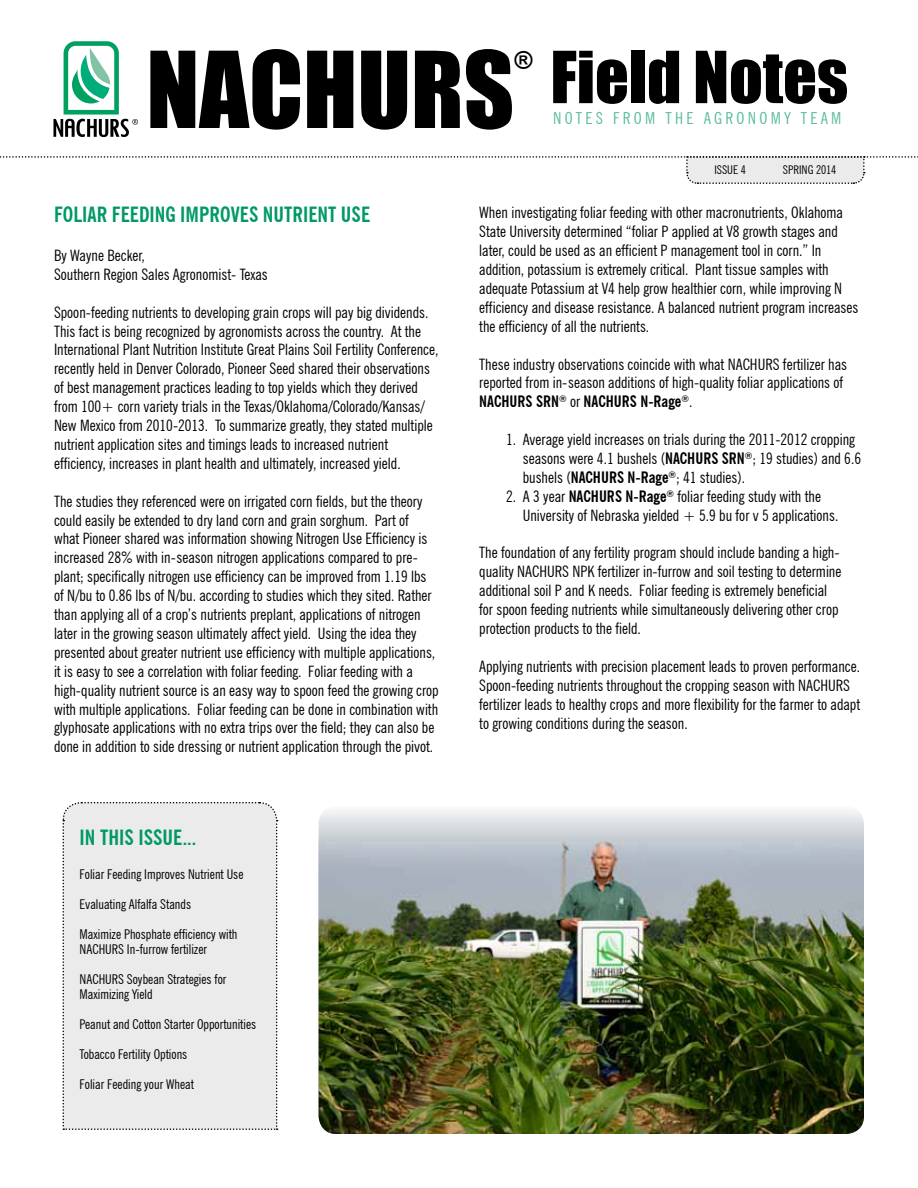
<style>
.page{position:relative;width:918px;height:1188px;background:#fff}
.page>*{position:absolute;margin:0;border:0;box-sizing:border-box;transform-origin:0 0}
.t1{font:97.8px "Impact";color:#000}
.t2{font:66.3px "Impact";color:#000}
.t3{font:24.15px "Impact";color:#000}
.t4{font:700 condensed 21px "News Gothic BT";color:#096}
.t5{font:condensed 16.5px "News Gothic BT";color:#59bd9c}
.t6{font:condensed 15.75px/18.9px "News Gothic BT";color:#000}
.t7{font:condensed 13.5px/15px "News Gothic BT";color:#000}
.t8{font:condensed 12px "News Gothic BT";color:#000}
.s1{font-weight:700}
</style>
<div class="page">
<svg style="left:319px;top:806px;width:545px;height:328px"></svg>
<img style="left:319px;top:841px;width:545px;height:293px">
<svg style="left:0;top:156px;width:918px;height:28px"></svg>
<div style="left:62px;top:801px;width:216px;height:329px;background:#ebebec"></div>
<svg style="left:53px;top:41px;width:85px;height:96px"></svg>
<h1 class="t1" style="left:146px;top:14px;width:369px">NACHURS</h1>
<h3 class="t3" style="left:514px;top:41px;width:20px">®</h3>
<h2 class="t2" style="left:550px;top:26px;width:299px">Field Notes</h2>
<p class="t5" style="left:553px;top:108px;width:22px">Notes</p>
<p class="t5" style="left:613px;top:108px;width:12px">from</p>
<p class="t5" style="left:666px;top:108px;width:11px">the</p>
<p class="t5" style="left:704px;top:108px;width:23px">Agronom</p>
<p class="t5" style="left:784px;top:108px;width:37px">y Team</p>
<h3 class="t4" style="left:54px;top:202px;width:318px">FOLIAR FEEDING IMPROVES NUTRIENT USE</h3>
<p class="t6" style="left:54px;top:246px;width:215px">By Wayne Becker,<br>Southern Region Sales Agronomist- Texas</p>
<p class="t6" style="left:54px;top:303px;width:386px">Spoon-feeding nutrients to developing grain crops will pay big dividends.<br>This fact is being recognized by agronomists across the country. At the International Plant Nutrition Institute Great Plains Soil Fertility Conference, recently held in Denver Colorado, Pioneer Seed shared their observations of best management practices leading to top yields which they derived from 100+ corn variety trials in the Texas/Oklahoma/Colorado/Kansas/ New Mexico from 2010-2013. To summarize greatly, they stated multiple nutrient application sites and timings leads to increased nutrient efficiency, increases in plant health and ultimately, increased yield.</p>
<p class="t6" style="left:54px;top:492px;width:386px">The studies they referenced were on irrigated corn fields, but the theory could easily be extended to dry land corn and grain sorghum. Part of<br>what Pioneer shared was information showing Nitrogen Use Efficiency is increased 28% with in-season nitrogen applications compared to pre&shy;plant; specifically nitrogen use efficiency can be improved from 1.19 lbs of N/bu to 0.86 lbs of N/bu. according to studies which they sited. Rather than applying all of a crop’s nutrients preplant, applications of nitrogen later in the growing season ultimately affect yield. Using the idea they presented about greater nutrient use efficiency with multiple applications, it is easy to see a correlation with foliar feeding. Foliar feeding with a high-quality nutrient source is an easy way to spoon feed the growing crop with multiple applications. Foliar feeding can be done in combination with glyphosate applications with no extra trips over the field; they can also be done in addition to side dressing or nutrient application through the pivot.</p>
<h3 class="t4" style="left:80px;top:824px;width:118px">IN THIS ISSUE...</h3>
<p class="t7" style="left:80px;top:867px;width:165px">Foliar Feeding Improves Nutrient Use</p>
<p class="t7" style="left:80px;top:897px;width:113px">Evaluating Alfalfa Stands</p>
<p class="t7" style="left:80px;top:927px;width:159px">Maximize Phosphate efficiency with<br>NACHURS In-furrow fertilizer</p>
<p class="t7" style="left:80px;top:972px;width:148px">NACHURS Soybean Strategies for<br>Maximizing Yield</p>
<p class="t7" style="left:80px;top:1017px;width:178px">Peanut and Cotton Starter Opportunities</p>
<p class="t7" style="left:80px;top:1047px;width:109px">Tobacco Fertility Options</p>
<p class="t7" style="left:80px;top:1077px;width:116px">Foliar Feeding your Wheat</p>
<p class="t8" style="left:714px;top:162px;width:33px">ISSUE 4</p>
<p class="t8" style="left:783px;top:162px;width:55px">SPRING 2014</p>
<p class="t6" style="left:479px;top:203px;width:381px">When investigating foliar feeding with other macronutrients, Oklahoma State University determined “foliar P applied at V8 growth stages and later, could be used as an efficient P management tool in corn.” In addition, potassium is extremely critical. Plant tissue samples with adequate Potassium at V4 help grow healthier corn, while improving N efficiency and disease resistance. A balanced nutrient program increases the efficiency of all the nutrients.</p>
<p class="t6" style="left:479px;top:354px;width:369px">These industry observations coincide with what NACHURS fertilizer has reported from in-season additions of high-quality foliar applications of<br><span class="s1">NACHURS SRN</span> <sup>®</sup> or <span class="s1">NACHURS N-RAGE</span><sup>®</sup>.</p>
<p class="t6" style="left:523px;top:430px;width:340px;text-indent:-17px">1. Average yield increases on trials during the 2011-2012 cropping seasons were 4.1 bushels (<span class="s1">NACHURS SRN</span> <sup>®</sup>; 19 studies) and 6.6 bushels (<span class="s1">NACHURS N-RAGE</span><sup>®</sup>; 41 studies).</p>
<p class="t6" style="left:523px;top:487px;width:317px;text-indent:-17px">2. A 3 year <span class="s1">NACHURS N-RAGE</span><sup>®</sup> foliar feeding study with the<br>University of Nebraska yielded + 5.9 bu for v 5 applications.</p>
<p class="t6" style="left:479px;top:543px;width:364px">The foundation of any fertility program should include banding a high&shy;quality NACHURS NPK fertilizer in-furrow and soil testing to determine additional soil P and K needs. Foliar feeding is extremely beneficial for spoon feeding nutrients while simultaneously delivering other crop protection products to the field.</p>
<p class="t6" style="left:479px;top:657px;width:382px">Applying nutrients with precision placement leads to proven performance.<br>Spoon-feeding nutrients throughout the cropping season with NACHURS fertilizer leads to healthy crops and more flexibility for the farmer to adapt to growing conditions during the season.</p>
</div>
